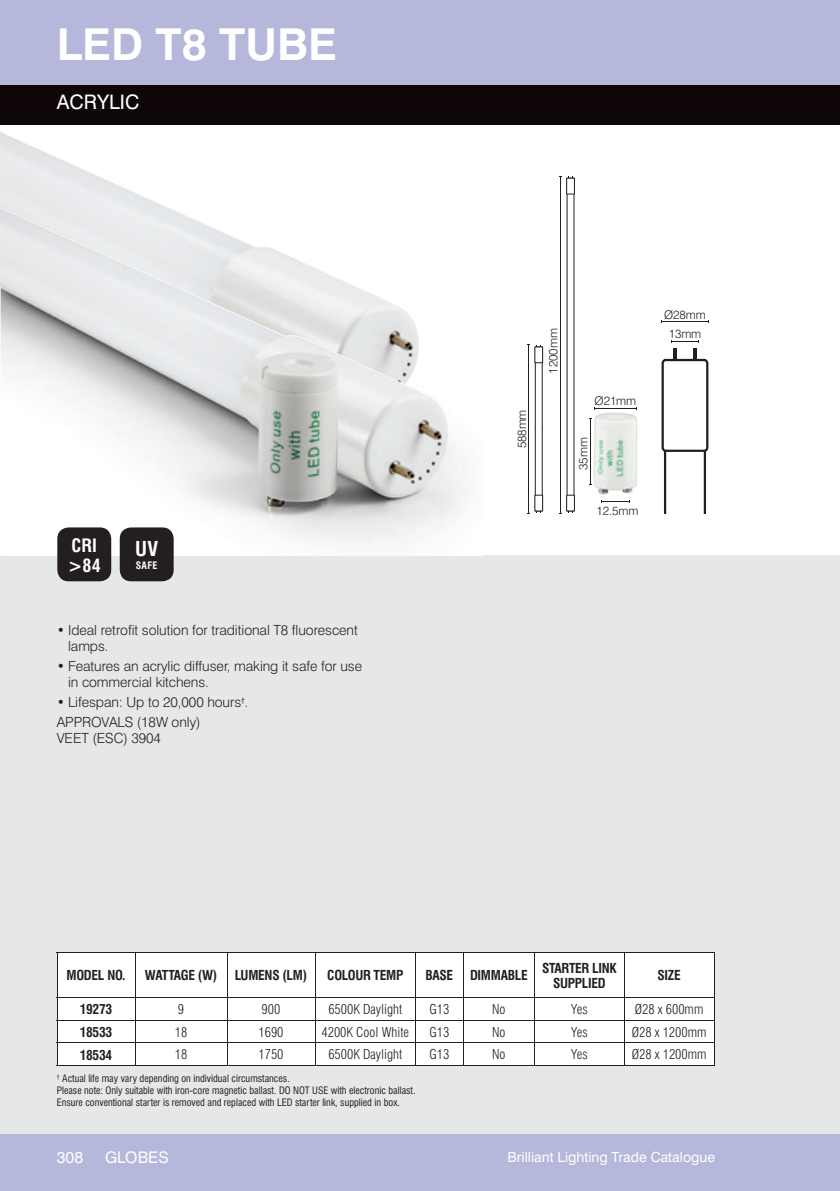
<style>
.page{position:relative;width:840px;height:1191px;background:#fff}
.page>*{position:absolute;margin:0;border:0;box-sizing:border-box;transform-origin:0 0}
.t1{font:700 44px "Swiss 721 BT";color:#fff}
.t2{font:20px "Swiss 721 BT";color:#fff}
.t3{font:700 condensed 20px "Swiss 721 BT";color:#fff}
.t4{font:700 condensed 18px/20px "Swiss 721 BT";color:#fff}
.t5{font:16px "Swiss 721 BT";color:#fff}
.t6{font:300 14px/16px "Swiss 721 BT";letter-spacing:-.005em;color:#231f20}
.t7{font:14px "Swiss 721 BT";color:#fff}
.t8{font:300 condensed 13.4px "Swiss 721 BT";color:#231f20}
.t9{font:700 condensed 13.4px/15px "Swiss 721 BT";letter-spacing:-.02em;color:#231f20;text-align:center}
.t10{font:300 12px "Swiss 721 BT";letter-spacing:-.005em;color:#231f20}
.t11{font:condensed 10px/12px "Swiss 721 BT";color:#231f20}
.t12{font:700 condensed 10px "Swiss 721 BT";color:#fff}
</style>
<div class="page">
<div style="left:0;top:556px;width:839px;height:635px;background:#e6e7e9"></div>
<div style="left:0;top:0;width:839px;height:91px;background:#b5b7db"></div>
<div style="left:0;top:85px;width:839px;height:39px;background:#0e0607"></div>
<div style="left:0;top:1134px;width:839px;height:57px;background:#b5b7db"></div>
<div style="left:58px;top:953px;width:655px;height:44px;background:#fff"></div>
<div style="left:58px;top:998px;width:655px;height:67px;background:#fff"></div>
<hr style="left:57px;top:952px;width:78px;height:1px;background:#231f20">
<hr style="left:57px;top:952px;width:1px;height:45px;background:#231f20">
<hr style="left:135px;top:952px;width:92px;height:1px;background:#231f20">
<hr style="left:135px;top:952px;width:1px;height:45px;background:#231f20">
<hr style="left:227px;top:952px;width:88px;height:1px;background:#231f20">
<hr style="left:227px;top:952px;width:1px;height:45px;background:#231f20">
<hr style="left:315px;top:952px;width:100px;height:1px;background:#231f20">
<hr style="left:314px;top:952px;width:1px;height:45px;background:#231f20">
<hr style="left:415px;top:952px;width:48px;height:1px;background:#231f20">
<hr style="left:415px;top:952px;width:1px;height:45px;background:#231f20">
<hr style="left:463px;top:952px;width:71px;height:1px;background:#231f20">
<hr style="left:462px;top:952px;width:1px;height:45px;background:#231f20">
<hr style="left:534px;top:952px;width:90px;height:1px;background:#231f20">
<hr style="left:534px;top:952px;width:1px;height:45px;background:#231f20">
<hr style="left:624px;top:952px;width:90px;height:1px;background:#231f20">
<hr style="left:623px;top:952px;width:1px;height:45px;background:#231f20">
<hr style="left:713px;top:952px;width:1px;height:45px;background:#231f20">
<hr style="left:57px;top:997px;width:78px;height:1px;background:#231f20">
<hr style="left:135px;top:997px;width:92px;height:1px;background:#231f20">
<hr style="left:227px;top:997px;width:88px;height:1px;background:#231f20">
<hr style="left:315px;top:997px;width:100px;height:1px;background:#231f20">
<hr style="left:415px;top:997px;width:48px;height:1px;background:#231f20">
<hr style="left:463px;top:997px;width:71px;height:1px;background:#231f20">
<hr style="left:534px;top:997px;width:90px;height:1px;background:#231f20">
<hr style="left:624px;top:997px;width:90px;height:1px;background:#231f20">
<hr style="left:57px;top:1020px;width:78px;height:1px;background:#231f20">
<hr style="left:135px;top:1020px;width:92px;height:1px;background:#231f20">
<hr style="left:227px;top:1020px;width:88px;height:1px;background:#231f20">
<hr style="left:315px;top:1020px;width:100px;height:1px;background:#231f20">
<hr style="left:415px;top:1020px;width:48px;height:1px;background:#231f20">
<hr style="left:463px;top:1020px;width:71px;height:1px;background:#231f20">
<hr style="left:534px;top:1020px;width:90px;height:1px;background:#231f20">
<hr style="left:624px;top:1020px;width:90px;height:1px;background:#231f20">
<hr style="left:57px;top:1042px;width:78px;height:1px;background:#231f20">
<svg style="left:57px;top:998px;width:1px;height:67px"></svg>
<hr style="left:135px;top:1042px;width:92px;height:1px;background:#231f20">
<svg style="left:135px;top:998px;width:1px;height:67px"></svg>
<hr style="left:227px;top:1042px;width:88px;height:1px;background:#231f20">
<svg style="left:227px;top:998px;width:1px;height:67px"></svg>
<hr style="left:315px;top:1042px;width:100px;height:1px;background:#231f20">
<svg style="left:314px;top:998px;width:1px;height:67px"></svg>
<hr style="left:415px;top:1042px;width:48px;height:1px;background:#231f20">
<svg style="left:415px;top:998px;width:1px;height:67px"></svg>
<hr style="left:463px;top:1042px;width:71px;height:1px;background:#231f20">
<svg style="left:462px;top:998px;width:1px;height:67px"></svg>
<hr style="left:534px;top:1042px;width:90px;height:1px;background:#231f20">
<svg style="left:534px;top:998px;width:1px;height:67px"></svg>
<hr style="left:624px;top:1042px;width:90px;height:1px;background:#231f20">
<svg style="left:623px;top:998px;width:1px;height:67px"></svg>
<svg style="left:713px;top:998px;width:1px;height:67px"></svg>
<hr style="left:57px;top:1065px;width:78px;height:1px;background:#231f20">
<hr style="left:135px;top:1065px;width:92px;height:1px;background:#231f20">
<hr style="left:227px;top:1065px;width:88px;height:1px;background:#231f20">
<hr style="left:315px;top:1065px;width:100px;height:1px;background:#231f20">
<hr style="left:415px;top:1065px;width:48px;height:1px;background:#231f20">
<hr style="left:463px;top:1065px;width:71px;height:1px;background:#231f20">
<hr style="left:534px;top:1065px;width:90px;height:1px;background:#231f20">
<hr style="left:624px;top:1065px;width:90px;height:1px;background:#231f20">
<hr style="left:560px;top:176px;width:1px;height:337px;background:#231f20">
<hr style="left:661px;top:321px;width:47px;height:1px;background:#231f20">
<svg style="left:671px;top:340px;width:27px;height:2px"></svg>
<hr style="left:594px;top:408px;width:41px;height:1px;background:#231f20">
<svg style="left:601px;top:500px;width:28px;height:2px"></svg>
<hr style="left:590px;top:419px;width:1px;height:66px;background:#231f20">
<div style="left:566px;top:495px;width:8px;height:16px;border:1px solid #231f20"></div>
<div style="left:566px;top:178px;width:8px;height:16px;border:1px solid #231f20"></div>
<svg style="left:527px;top:344px;width:15px;height:170px"></svg>
<div style="left:661px;top:359px;width:47px;height:93px;border:2px solid #231f20;border-radius:3px"></div>
<svg style="left:663px;top:348px;width:42px;height:165px"></svg>
<img style="left:593px;top:413px;width:44px;height:81px">
<img style="left:594px;top:414px;width:42px;height:79px">
<img style="left:58px;top:430px;width:410px;height:126px">
<img style="left:0;top:207px;width:448px;height:289px">
<img style="left:257px;top:352px;width:81px;height:149px">
<div style="left:120px;top:527px;width:53px;height:54px;background:#231f20;border-radius:11px"></div>
<div style="left:57px;top:527px;width:54px;height:54px;background:#231f20;border-radius:11px"></div>
<h1 class="t1" style="left:57px;top:18px;width:281px">LED T8 TUBE</h1>
<h2 class="t2" style="left:57px;top:90px;width:84px">ACRYLIC</h2>
<h3 class="t4" style="left:68px;top:535px;width:35px">CRI &gt;84</h3>
<h2 class="t3" style="left:135px;top:537px;width:25px">UV</h2>
<p class="t12" style="left:136px;top:559px;width:23px">SAFE</p>
<h3 class="t6" style="left:68px;top:622px;width:291px;text-indent:-11px">• Ideal retrofit solution for traditional T8 fluorescent lamps.</h3>
<h3 class="t6" style="left:68px;top:658px;width:295px;text-indent:-11px">• Features an acrylic diffuser, making it safe for use in commercial kitchens.</h3>
<h3 class="t6" style="left:57px;top:692px;width:193px;line-height:20px">• Lifespan: Up to 20,000 hours<sup>†</sup>.<br>APPROVALS (18W only)</h3>
<h3 class="t6" style="left:57px;top:730px;width:106px">VEET (ESC) 3904</h3>
<p class="t10" style="left:514px;top:448px;width:40px;rotate:-90deg">588mm</p>
<p class="t10" style="left:545px;top:374px;width:47px;rotate:-90deg">1200mm</p>
<p class="t10" style="left:594px;top:393px;width:43px">Ø21mm</p>
<p class="t10" style="left:575px;top:470px;width:34px;rotate:-90deg">35mm</p>
<p class="t10" style="left:596px;top:503px;width:44px">12.5mm</p>
<p class="t10" style="left:663px;top:307px;width:43px">Ø28mm</p>
<p class="t10" style="left:668px;top:326px;width:34px">13mm</p>
<h3 class="t9" style="left:66px;top:968px;width:61px">MODEL NO.</h3>
<h3 class="t9" style="left:145px;top:968px;width:74px">WATTAGE (W)</h3>
<h3 class="t9" style="left:235px;top:968px;width:74px">LUMENS (LM)</h3>
<h3 class="t9" style="left:327px;top:968px;width:78px">COLOUR TEMP</h3>
<h3 class="t9" style="left:425px;top:968px;width:104px">BASE DIMMABLE</h3>
<h3 class="t9" style="left:541px;top:960px;width:76px">STARTER LINK<br>SUPPLIED</h3>
<h3 class="t9" style="left:657px;top:968px;width:25px">SIZE</h3>
<h3 class="t9" style="left:80px;top:1002px;width:34px">19273</h3>
<h3 class="t8" style="left:178px;top:1001px;width:8px">9</h3>
<h3 class="t8" style="left:261px;top:1001px;width:20px">900</h3>
<h3 class="t8" style="left:328px;top:1001px;width:75px">6500K Daylight</h3>
<h3 class="t8" style="left:429px;top:1001px;width:21px">G13</h3>
<h3 class="t8" style="left:492px;top:1001px;width:15px">No</h3>
<h3 class="t8" style="left:571px;top:1001px;width:18px">Yes</h3>
<h3 class="t8" style="left:634px;top:1001px;width:70px">Ø28 x 600mm</h3>
<h3 class="t9" style="left:80px;top:1024px;width:34px">18533</h3>
<h3 class="t8" style="left:175px;top:1023px;width:14px">18</h3>
<h3 class="t8" style="left:258px;top:1023px;width:27px">1690</h3>
<h3 class="t8" style="left:321px;top:1023px;width:89px">4200K Cool White</h3>
<h3 class="t8" style="left:429px;top:1023px;width:21px">G13</h3>
<h3 class="t8" style="left:492px;top:1023px;width:15px">No</h3>
<h3 class="t8" style="left:571px;top:1023px;width:18px">Yes</h3>
<h3 class="t8" style="left:631px;top:1023px;width:76px">Ø28 x 1200mm</h3>
<h3 class="t9" style="left:80px;top:1047px;width:34px">18534</h3>
<h3 class="t8" style="left:175px;top:1046px;width:14px">18</h3>
<h3 class="t8" style="left:258px;top:1046px;width:27px">1750</h3>
<h3 class="t8" style="left:328px;top:1046px;width:75px">6500K Daylight</h3>
<h3 class="t8" style="left:429px;top:1046px;width:21px">G13</h3>
<h3 class="t8" style="left:492px;top:1046px;width:15px">No</h3>
<h3 class="t8" style="left:571px;top:1046px;width:18px">Yes</h3>
<h3 class="t8" style="left:631px;top:1046px;width:76px">Ø28 x 1200mm</h3>
<p class="t11" style="left:57px;top:1072px;width:360px"><sup>†</sup> Actual life may vary depending on individual circumstances.<br>Please note: Only suitable with iron-core magnetic ballast. DO NOT USE with electronic ballast.<br>Ensure conventional starter is removed and replaced with LED starter link, supplied in box.</p>
<h3 class="t5" style="left:57px;top:1147px;width:28px">308</h3>
<h3 class="t5" style="left:105px;top:1147px;width:65px">GLOBES</h3>
<h3 class="t7" style="left:507px;top:1148px;width:209px">Brilliant Lighting Trade Catalogue</h3>
</div>
